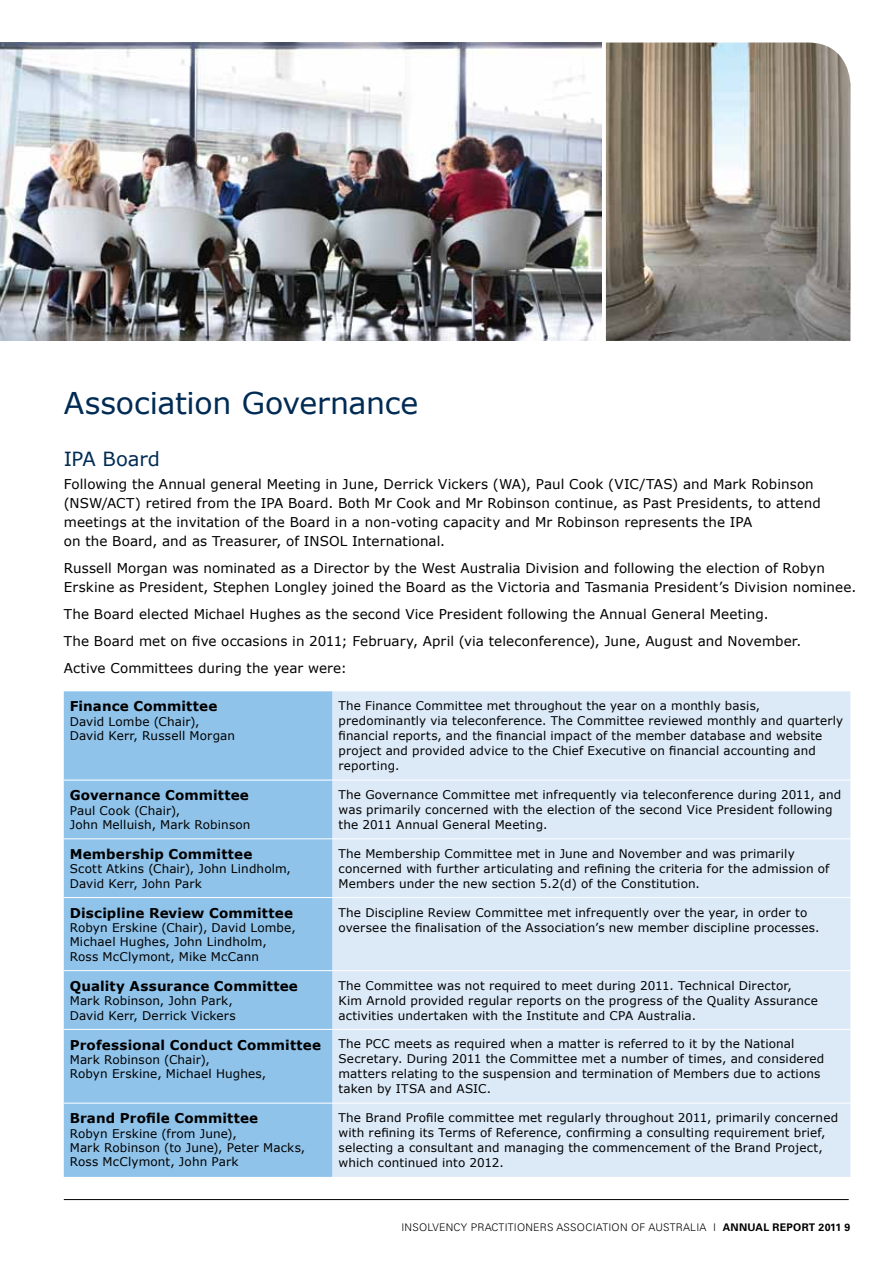
<style>
.page{position:relative;width:893px;height:1263px;background:#fff}
.page>*{position:absolute;margin:0;border:0;box-sizing:border-box;transform-origin:0 0}
.t1{font:30px "Verdana";letter-spacing:-.005em;color:#002b54}
.t2{font:19.5px "Verdana";letter-spacing:-.01em;color:#002b54}
.t3{font:13.5px/18.8px "Verdana";letter-spacing:.005em;color:#000}
.t4{font:700 13.5px "Verdana";letter-spacing:.01em;color:#000}
.t5{font:12px/15px "Verdana";letter-spacing:.01em;color:#000}
.t6{font:300 10.5px "Univers";letter-spacing:.025em;color:#000}
.s1{font-weight:700}
</style>
<div class="page">
<hr style="left:64px;top:1199px;width:785px;height:1px;background:#000">
<div style="left:64px;top:691px;width:269px;height:486px;background:#90c3ea"></div>
<div style="left:333px;top:691px;width:517px;height:486px;background:#dceaf8"></div>
<hr style="left:64px;top:780px;width:269px;height:1px;background:#fff">
<hr style="left:333px;top:780px;width:517px;height:1px;background:#fff">
<hr style="left:64px;top:838px;width:269px;height:1px;background:#fff">
<hr style="left:333px;top:838px;width:517px;height:1px;background:#fff">
<hr style="left:64px;top:897px;width:269px;height:1px;background:#fff">
<hr style="left:333px;top:897px;width:517px;height:1px;background:#fff">
<hr style="left:64px;top:970px;width:269px;height:1px;background:#fff">
<hr style="left:333px;top:970px;width:517px;height:1px;background:#fff">
<hr style="left:64px;top:1029px;width:269px;height:1px;background:#fff">
<hr style="left:333px;top:1029px;width:517px;height:1px;background:#fff">
<hr style="left:64px;top:1103px;width:269px;height:1px;background:#fff">
<hr style="left:333px;top:1103px;width:517px;height:1px;background:#fff">
<img style="left:0;top:43px;width:602px;height:298px">
<img style="left:606px;top:43px;width:244px;height:298px">
<h1 class="t1" style="left:64px;top:384px;width:356px">Association Governance</h1>
<h2 class="t2" style="left:64px;top:447px;width:98px">IPA Board</h2>
<p class="t3" style="left:64px;top:475px;width:758px">Following the Annual general Meeting in June, Derrick Vickers (WA), Paul Cook (VIC/TAS) and Mark Robinson (NSW/ACT) retired from the IPA Board. Both Mr Cook and Mr Robinson continue, as Past Presidents, to attend meetings at the invitation of the Board in a non-voting capacity and Mr Robinson represents the IPA<br>on the Board, and as Treasurer, of INSOL International.</p>
<p class="t3" style="left:64px;top:558px;width:791px">Russell Morgan was nominated as a Director by the West Australia Division and following the election of Robyn<br>Erskine as President, Stephen Longley joined the Board as the Victoria and Tasmania President’s Division nominee.</p>
<p class="t3" style="left:64px;top:600px;width:739px;line-height:27.3px">The Board elected Michael Hughes as the second Vice President following the Annual General Meeting.<br>The Board met on five occasions in 2011; February, April (via teleconference), June, August and November.<br>Active Committees during the year were:</p>
<p class="t4" style="left:70px;top:698px;width:149px">Finance Committee</p>
<p class="t5" style="left:70px;top:714px;width:167px;line-height:14.4px">David Lombe (Chair),<br>David Kerr, Russell Morgan</p>
<p class="t5" style="left:339px;top:698px;width:506px">The Finance Committee met throughout the year on a monthly basis, predominantly via teleconference. The Committee reviewed monthly and quarterly financial reports, and the financial impact of the member database and website project and provided advice to the Chief Executive on financial accounting and reporting.</p>
<p class="t4" style="left:70px;top:787px;width:181px">Governance Committee</p>
<p class="t5" style="left:70px;top:803px;width:182px;line-height:14.4px">Paul Cook (Chair),<br>John Melluish, Mark Robinson</p>
<p class="t4" style="left:70px;top:845px;width:184px">Membership Committee</p>
<p class="t5" style="left:70px;top:861px;width:223px;line-height:14.4px">Scott Atkins (Chair), John Lindholm,<br>David Kerr, John Park</p>
<p class="t4" style="left:70px;top:904px;width:225px">Discipline Review Committee</p>
<p class="t5" style="left:70px;top:920px;width:227px;line-height:14.4px">Robyn Erskine (Chair), David Lombe,<br>Michael Hughes, John Lindholm,<br>Ross McClymont, Mike McCann</p>
<p class="t4" style="left:70px;top:977px;width:230px">Quality Assurance Committee</p>
<p class="t5" style="left:70px;top:993px;width:167px;line-height:14.4px">Mark Robinson, John Park,<br>David Kerr, Derrick Vickers</p>
<p class="t4" style="left:70px;top:1036px;width:253px">Professional Conduct Committee</p>
<p class="t5" style="left:70px;top:1052px;width:198px;line-height:14.4px">Mark Robinson (Chair),<br>Robyn Erskine, Michael Hughes,</p>
<p class="t4" style="left:70px;top:1110px;width:190px">Brand Profile Committee</p>
<p class="t5" style="left:70px;top:1126px;width:237px;line-height:14.4px">Robyn Erskine (from June),<br>Mark Robinson (to June), Peter Macks,<br>Ross McClymont, John Park</p>
<p class="t5" style="left:339px;top:787px;width:504px">The Governance Committee met infrequently via teleconference during 2011, and was primarily concerned with the election of the second Vice President following the 2011 Annual General Meeting.</p>
<p class="t5" style="left:339px;top:845px;width:492px">The Membership Committee met in June and November and was primarily concerned with further articulating and refining the criteria for the admission of<br>Members under the new section 5. 2(d) of the Constitution.</p>
<p class="t5" style="left:339px;top:904px;width:483px">The Discipline Review Committee met infrequently over the year, in order to oversee the finalisation of the Association’s new member discipline processes.</p>
<p class="t5" style="left:339px;top:977px;width:481px">The Committee was not required to meet during 2011. Technical Director,<br>Kim Arnold provided regular reports on the progress of the Quality Assurance activities undertaken with the Institute and CPA Australia.</p>
<p class="t5" style="left:339px;top:1036px;width:487px">The PCC meets as required when a matter is referred to it by the National Secretary. During 2011 the Committee met a number of times, and considered matters relating to the suspension and termination of Members due to actions taken by ITSA and ASIC.</p>
<p class="t5" style="left:339px;top:1110px;width:501px">The Brand Profile committee met regularly throughout 2011, primarily concerned with refining its Terms of Reference, confirming a consulting requirement brief, selecting a consultant and managing the commencement of the Brand Project, which continued into 2012.</p>
<p class="t6" style="left:401px;top:1220px;width:451px">INSOLVENCY PRACTITIONERS ASSOCIATION OF AUSTRALIA I <span class="s1">ANNUAL REPORT 2011 9</span></p>
</div>
